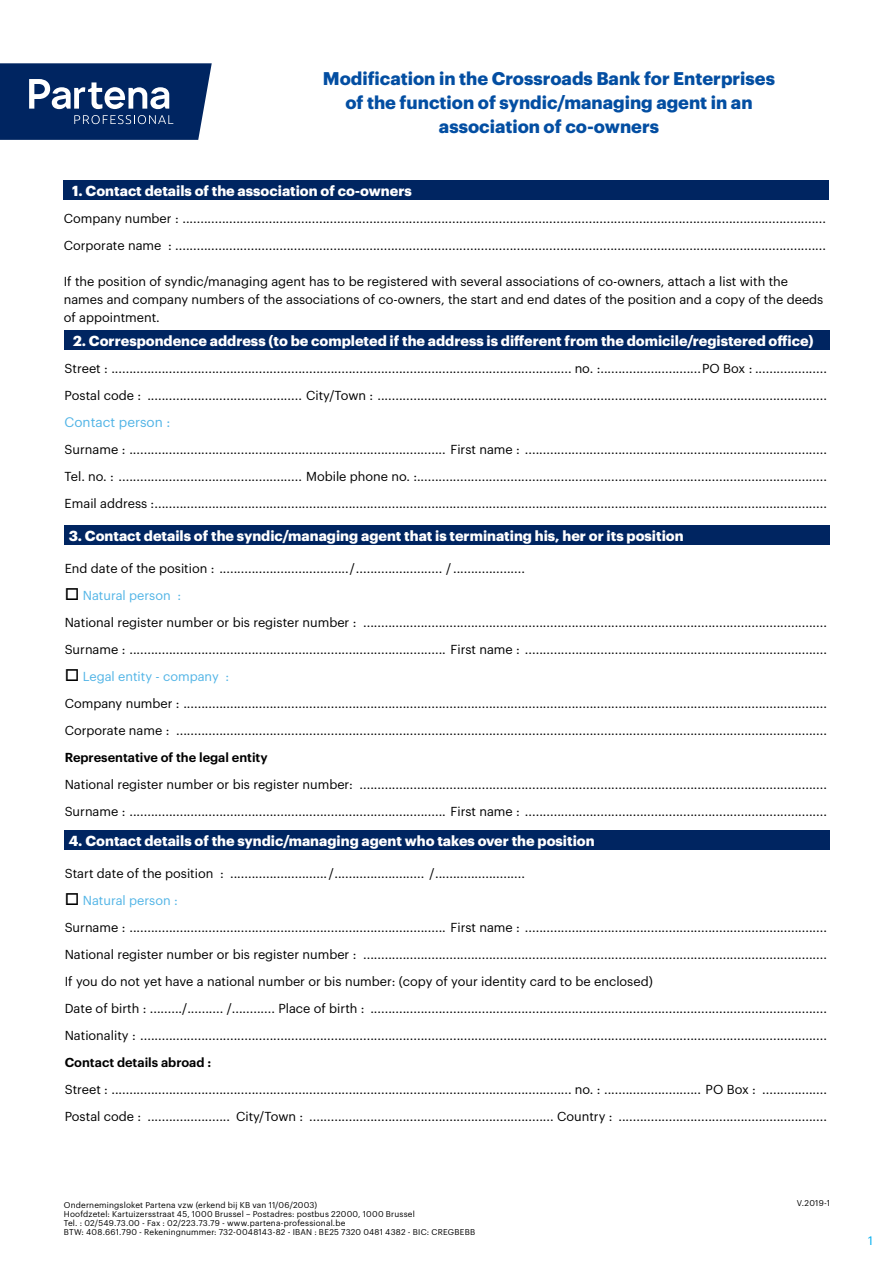
<style>
.page{position:relative;width:893px;height:1263px;background:#fff}
.page>*{position:absolute;margin:0;border:0;box-sizing:border-box;transform-origin:0 0}
.t1{font:700 18px/24px "Graphik";color:#034ea2;text-align:center}
.t2{font:700 14.25px "Graphik";color:#fff}
.t3{font:13.5px "Graphik";color:#51b4e6}
.t4{font:12.75px/18px "Graphik";color:#000}
.t5{font:12.75px "Graphik";color:#51b4e6}
.t6{font:600 12.75px "Graphik";color:#000}
.t7{font:12px "Graphik";color:#00aeef}
.t8{font:8.25px/9px "Graphik";letter-spacing:.025em;color:#000}
.s1{color:#000}
</style>
<div class="page">
<div style="left:64px;top:181px;width:765px;height:19px;background:#002561"></div>
<div style="left:65px;top:330px;width:765px;height:20px;background:#002561"></div>
<div style="left:65px;top:526px;width:765px;height:19px;background:#002561"></div>
<div style="left:65px;top:831px;width:765px;height:19px;background:#002561"></div>
<svg style="left:0;top:63px;width:212px;height:77px;background:#254477"></svg>
<p class="t1" style="left:323px;top:65px;width:454px">Modification in the Crossroads Bank for Enterprises</p>
<p class="t1" style="left:345px;top:89px;width:409px">of the function of syndic/managing agent in an association of co-owners</p>
<p class="t2" style="left:72px;top:180px;width:341px">1. Contact details of the association of co-owners</p>
<p class="t4" style="left:64px;top:208px;width:764px">Company number : ...................................................................................................................................................................................</p>
<p class="t4" style="left:64px;top:235px;width:764px">Corporate name : .....................................................................................................................................................................................</p>
<p class="t4" style="left:64px;top:271px;width:761px">If the position of syndic/managing agent has to be registered with several associations of co-owners, attach a list with the names and company numbers of the associations of co-owners, the start and end dates of the position and a copy of the deeds of appointment.</p>
<p class="t2" style="left:73px;top:330px;width:742px">2. Correspondence address (to be completed if the address is different from the domicile/registered office)</p>
<p class="t4" style="left:65px;top:358px;width:764px">Street : ................................................................................................................................ no. :............................PO Box : ....................</p>
<p class="t4" style="left:65px;top:385px;width:764px">Postal code : ........................................... City/Town : .............................................................................................................................</p>
<p class="t3" style="left:65px;top:412px;width:107px">Contact person :</p>
<p class="t4" style="left:65px;top:439px;width:764px">Surname : ........................................................................................ First name : ....................................................................................</p>
<p class="t4" style="left:65px;top:466px;width:764px">Tel. no. : ................................................... Mobile phone no. :..................................................................................................................</p>
<p class="t4" style="left:65px;top:493px;width:764px">Email address :...........................................................................................................................................................................................</p>
<p class="t2" style="left:69px;top:525px;width:616px">3. Contact details of the syndic/managing agent that is terminating his, her or its position</p>
<p class="t4" style="left:65px;top:558px;width:462px">End date of the position : ..................................../........................ / ....................</p>
<p class="t5" style="left:65px;top:585px;width:118px"><span class="s1">□</span> Natural person :</p>
<p class="t4" style="left:65px;top:612px;width:764px">National register number or bis register number : .................................................................................................................................</p>
<p class="t4" style="left:65px;top:639px;width:764px">Surname : ........................................................................................ First name : ....................................................................................</p>
<p class="t5" style="left:65px;top:666px;width:166px"><span class="s1">□</span> Legal entity - company :</p>
<p class="t4" style="left:65px;top:693px;width:764px">Company number : ...................................................................................................................................................................................</p>
<p class="t4" style="left:65px;top:720px;width:764px">Corporate name : .....................................................................................................................................................................................</p>
<p class="t6" style="left:65px;top:747px;width:204px">Representative of the legal entity</p>
<p class="t4" style="left:65px;top:774px;width:764px">National register number or bis register number: ..................................................................................................................................</p>
<p class="t4" style="left:65px;top:801px;width:764px">Surname : ........................................................................................ First name : ....................................................................................</p>
<p class="t2" style="left:69px;top:830px;width:527px">4. Contact details of the syndic/managing agent who takes over the position</p>
<p class="t4" style="left:65px;top:863px;width:462px">Start date of the position : ........................... /......................... /.........................</p>
<p class="t5" style="left:65px;top:890px;width:115px"><span class="s1">□</span> Natural person :</p>
<p class="t4" style="left:65px;top:917px;width:764px">Surname : ........................................................................................ First name : ....................................................................................</p>
<p class="t4" style="left:65px;top:944px;width:764px">National register number or bis register number : .................................................................................................................................</p>
<p class="t4" style="left:65px;top:971px;width:590px">If you do not yet have a national number or bis number: (copy of your identity card to be enclosed)</p>
<p class="t4" style="left:65px;top:998px;width:764px">Date of birth : ........./.......... /............ Place of birth : ...............................................................................................................................</p>
<p class="t4" style="left:65px;top:1025px;width:764px">Nationality : ...............................................................................................................................................................................................</p>
<p class="t6" style="left:65px;top:1052px;width:148px">Contact details abroad :</p>
<p class="t4" style="left:65px;top:1079px;width:764px">Street : ................................................................................................................................ no. : ........................... PO Box : ..................</p>
<p class="t4" style="left:65px;top:1106px;width:764px">Postal code : ....................... City/Town : .................................................................... Country : ..........................................................</p>
<p class="t8" style="left:64px;top:1200px;width:413px">Ondernemingsloket Partena vzw (erkend bij KB van 11/06/2003)<br>Hoofdzetel: Kartuizersstraat 45, 1000 Brussel – Postadres: postbus 22000, 1000 Brussel<br>Tel. : 02/549.73.00 - Fax : 02/223.73.79 - www.partena-professional.be<br>BTW: 408.661.790 - Rekeningnummer: 732-0048143-82 - IBAN : BE25 7320 0481 4382 - BIC: CREGBEBB</p>
<p class="t8" style="left:797px;top:1198px;width:35px">V.2019-1</p>
<p class="t7" style="left:868px;top:1232px;width:6px">1</p>
</div>
